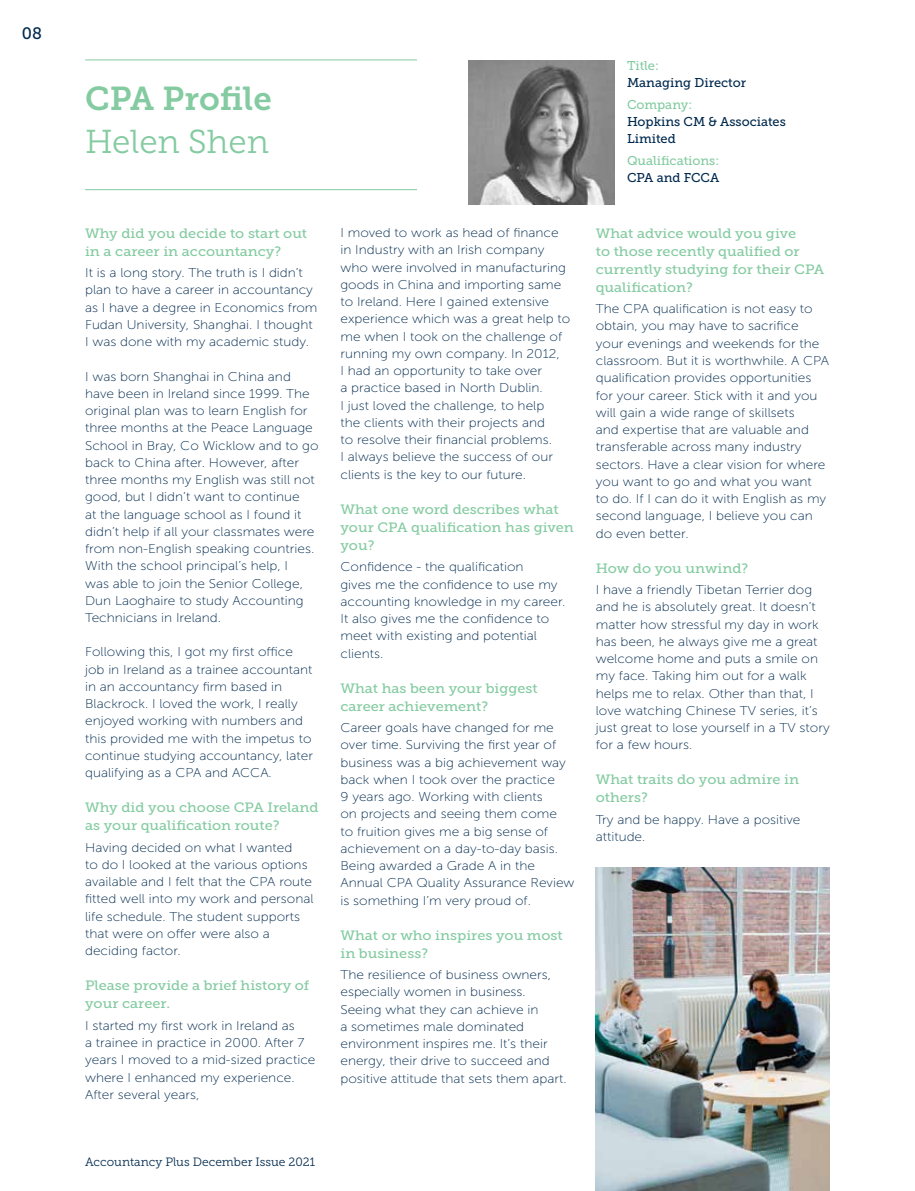
<style>
.page{position:relative;width:915px;height:1191px;background:#fff}
.page>*{position:absolute;margin:0;border:0;box-sizing:border-box;transform-origin:0 0}
.t1{font:33px "Museo Slab 700";color:#84cba1}
.t2{font:33px "Museo Slab 300";color:#84cba1}
.t3{font:16.5px "Museo Slab 500";color:#002a4e}
.t4{font:13.5px/18px "Museo Slab 500";color:#84cba1;scale:1.07 1}
.t5{font:12.75px/17.2px "Museo Sans 100";color:#002a4e;scale:1.07 1}
.t6{font:12.75px/17.2px "Museo Slab 500";color:#002a4e}
.t7{font:12.75px "Museo Slab 500";color:#84cba1}
.t8{font:12px "Museo Slab 300";color:#002a4e}
</style>
<div class="page">
<hr style="left:85px;top:60px;width:332px;height:1px;background:#84cba1">
<hr style="left:85px;top:189px;width:332px;height:1px;background:#84cba1">
<img style="left:468px;top:60px;width:146px;height:144px">
<img style="left:595px;top:867px;width:234px;height:324px">
<p class="t3" style="left:22px;top:24px;width:22px">08</p>
<h1 class="t1" style="left:85px;top:80px;width:188px">CPA Profile</h1>
<h1 class="t2" style="left:85px;top:124px;width:185px">Helen Shen</h1>
<p class="t4" style="left:85px;top:224px;width:209px">Why did you decide to start out in a career in accountancy?</p>
<p class="t5" style="left:85px;top:264px;width:219px">It is a long story. The truth is I didn’t plan to have a career in accountancy as I have a degree in Economics from Fudan University, Shanghai. I thought I was done with my academic study.</p>
<p class="t5" style="left:85px;top:368px;width:219px">I was born Shanghai in China and have been in Ireland since 1999. The original plan was to learn English for three months at the Peace Language School in Bray, Co Wicklow and to go back to China after. However, after three months my English was still not good, but I didn’t want to continue<br>at the language school as I found it didn’t help if all your classmates were from non-English speaking countries.<br>With the school principal’s help, I<br>was able to join the Senior College, Dun Laoghaire to study Accounting Technicians in Ireland.</p>
<p class="t5" style="left:85px;top:643px;width:214px">Following this, I got my first office job in Ireland as a trainee accountant in an accountancy firm based in Blackrock. I loved the work, I really enjoyed working with numbers and this provided me with the impetus to continue studying accountancy, later qualifying as a CPA and ACCA.</p>
<p class="t4" style="left:85px;top:798px;width:220px">Why did you choose CPA Ireland as your qualification route?</p>
<p class="t5" style="left:85px;top:839px;width:215px">Having decided on what I wanted<br>to do I looked at the various options available and I felt that the CPA route fitted well into my work and personal life schedule. The student supports that were on offer were also a deciding factor.</p>
<p class="t4" style="left:85px;top:976px;width:211px">Please provide a brief history of your career.</p>
<p class="t5" style="left:85px;top:1017px;width:217px">I started my first work in Ireland as<br>a trainee in practice in 2000. After 7 years I moved to a mid-sized practice where I enhanced my experience.<br>After several years,</p>
<p class="t5" style="left:340px;top:224px;width:216px">I moved to work as head of finance in Industry with an Irish company who were involved in manufacturing goods in China and importing same to Ireland. Here I gained extensive experience which was a great help to me when I took on the challenge of running my own company. In 2012,<br>I had an opportunity to take over<br>a practice based in North Dublin.<br>I just loved the challenge, to help<br>the clients with their projects and<br>to resolve their financial problems.<br>I always believe the success of our clients is the key to our future.</p>
<p class="t4" style="left:340px;top:500px;width:220px">What one word describes what your CPA qualification has given you?</p>
<p class="t5" style="left:340px;top:558px;width:212px">Confidence - the qualification<br>gives me the confidence to use my accounting knowledge in my career.<br>It also gives me the confidence to meet with existing and potential clients.</p>
<p class="t4" style="left:340px;top:679px;width:186px">What has been your biggest career achievement?</p>
<p class="t5" style="left:340px;top:719px;width:220px">Career goals have changed for me over time. Surviving the first year of business was a big achievement way back when I took over the practice<br>9 years ago. Working with clients<br>on projects and seeing them come<br>to fruition gives me a big sense of achievement on a day-to-day basis.<br>Being awarded a Grade A in the Annual CPA Quality Assurance Review is something I’m very proud of.</p>
<p class="t4" style="left:340px;top:926px;width:209px">What or who inspires you most in business?</p>
<p class="t5" style="left:340px;top:966px;width:213px">The resilience of business owners, especially women in business.<br>Seeing what they can achieve in<br>a sometimes male dominated environment inspires me. It’s their energy, their drive to succeed and positive attitude that sets them apart.</p>
<p class="t7" style="left:626px;top:58px;width:33px">Title:</p>
<p class="t6" style="left:626px;top:74px;width:121px">Managing Director</p>
<p class="t7" style="left:626px;top:97px;width:67px">Company:</p>
<p class="t6" style="left:626px;top:113px;width:160px">Hopkins CM &amp; Associates<br>Limited</p>
<p class="t7" style="left:626px;top:153px;width:94px">Qualifications:</p>
<p class="t6" style="left:626px;top:169px;width:94px">CPA and FCCA</p>
<p class="t4" style="left:595px;top:224px;width:215px">What advice would you give<br>to those recently qualified or currently studying for their CPA qualification?</p>
<p class="t5" style="left:595px;top:300px;width:220px">The CPA qualification is not easy to obtain, you may have to sacrifice your evenings and weekends for the classroom. But it is worthwhile. A CPA qualification provides opportunities for your career. Stick with it and you will gain a wide range of skillsets<br>and expertise that are valuable and transferable across many industry sectors. Have a clear vision for where you want to go and what you want<br>to do. If I can do it with English as my second language, I believe you can do even better.</p>
<p class="t4" style="left:595px;top:559px;width:144px">How do you unwind?</p>
<p class="t5" style="left:595px;top:581px;width:220px">I have a friendly Tibetan Terrier dog and he is absolutely great. It doesn’t matter how stressful my day in work has been, he always give me a great welcome home and puts a smile on my face. Taking him out for a walk helps me to relax. Other than that, I love watching Chinese TV series, it’s just great to lose yourself in a TV story for a few hours.</p>
<p class="t4" style="left:595px;top:771px;width:191px">What traits do you admire in others?</p>
<p class="t5" style="left:595px;top:811px;width:193px">Try and be happy. Have a positive attitude.</p>
<p class="t8" style="left:85px;top:1155px;width:231px">Accountancy Plus December Issue 2021</p>
</div>
